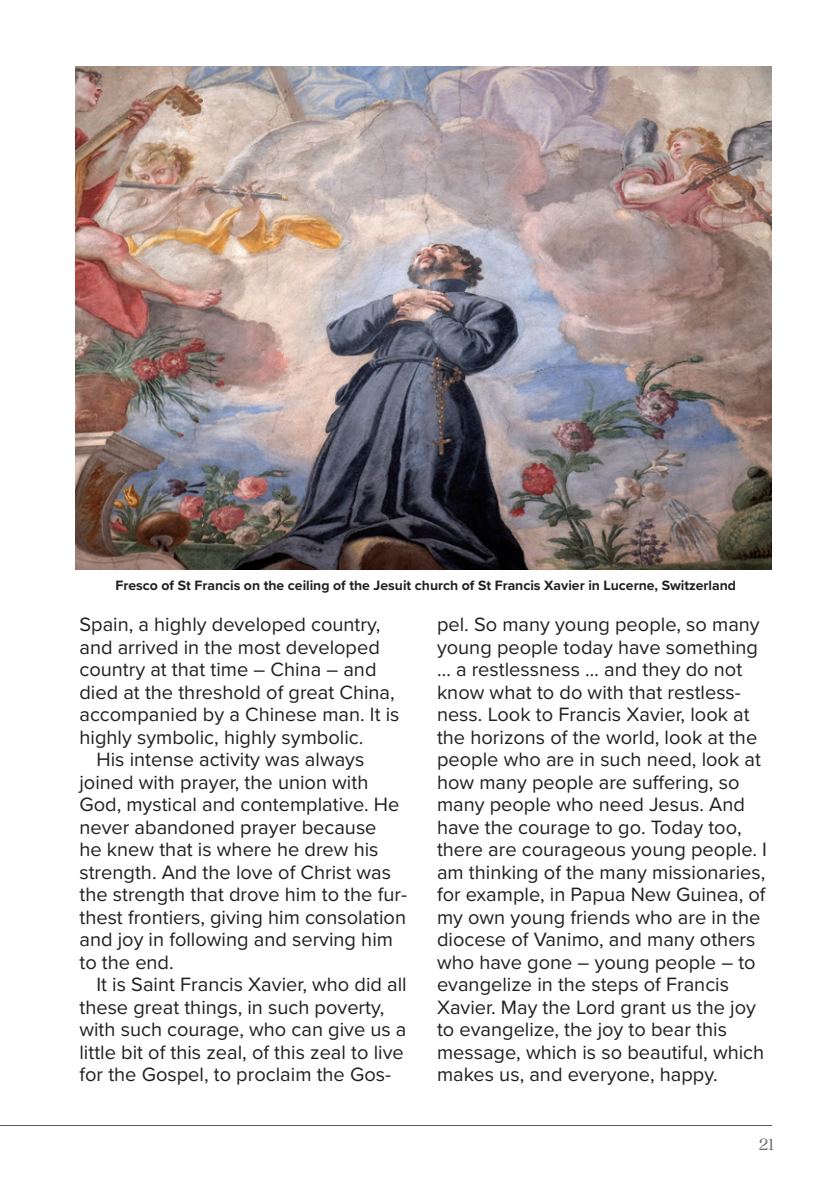
<style>
.page{position:relative;width:840px;height:1191px;background:#fff}
.page>*{position:absolute;margin:0;border:0;box-sizing:border-box;transform-origin:0 0}
.t1{font:20px/22.4px "Proxima Nova";color:#231f20}
.t2{font:18px "Quincy CF";color:#6c6d70}
.t3{font:700 14px "Proxima Nova";color:#231f20}
</style>
<div class="page">
<hr style="left:0;top:1125px;width:771px;height:1px;background:#57585a">
<img style="left:76px;top:67px;width:695px;height:502px">
<p class="t3" style="left:115px;top:575px;width:621px">Fresco of St Francis on the ceiling of the Jesuit church of St Francis Xavier in Lucerne, Switzerland</p>
<p class="t1" style="left:79px;top:612px;width:302px">Spain, a highly developed country,</p>
<p class="t1" style="left:79px;top:635px;width:302px">and arrived in the most developed</p>
<p class="t1" style="left:79px;top:657px;width:298px">country at that time – China – and</p>
<p class="t1" style="left:79px;top:680px;width:316px">died at the threshold of great China,</p>
<p class="t1" style="left:79px;top:702px;width:321px">accompanied by a Chinese man. It is</p>
<p class="t1" style="left:79px;top:725px;width:285px">highly symbolic, highly symbolic.</p>
<p class="t1" style="left:96px;top:747px;width:269px">His intense activity was always</p>
<p class="t1" style="left:79px;top:770px;width:290px">joined with prayer, the union with</p>
<p class="t1" style="left:79px;top:792px;width:321px">God, mystical and contemplative. He</p>
<p class="t1" style="left:79px;top:815px;width:298px">never abandoned prayer because</p>
<p class="t1" style="left:79px;top:837px;width:300px">he knew that is where he drew his</p>
<p class="t1" style="left:79px;top:860px;width:313px">strength. And the love of Christ was</p>
<p class="t1" style="left:79px;top:882px;width:329px">the strength that drove him to the fur-</p>
<p class="t1" style="left:79px;top:905px;width:328px">thest frontiers, giving him consolation</p>
<p class="t1" style="left:79px;top:927px;width:315px">and joy in following and serving him</p>
<p class="t1" style="left:79px;top:950px;width:96px">to the end.</p>
<p class="t1" style="left:96px;top:972px;width:311px">It is Saint Francis Xavier, who did all</p>
<p class="t1" style="left:79px;top:995px;width:306px">these great things, in such poverty,</p>
<p class="t1" style="left:79px;top:1017px;width:328px">with such courage, who can give us a</p>
<p class="t1" style="left:79px;top:1040px;width:325px">little bit of this zeal, of this zeal to live</p>
<p class="t1" style="left:79px;top:1062px;width:313px">for the Gospel, to proclaim the Gos-</p>
<p class="t1" style="left:437px;top:612px;width:331px">pel. So many young people, so many young people today have something … a restlessness … and they do not know what to do with that restless&shy;ness. Look to Francis Xavier, look at the horizons of the world, look at the people who are in such need, look at how many people are suffering, so many people who need Jesus. And have the courage to go. Today too, there are courageous young people. I am thinking of the many missionaries, for example, in Papua New Guinea, of my own young friends who are in the diocese of Vanimo, and many others who have gone – young people – to evangelize in the steps of Francis Xavier. May the Lord grant us the joy to evangelize, the joy to bear this message, which is so beautiful, which makes us, and everyone, happy.</p>
<p class="t2" style="left:758px;top:1131px;width:17px">21</p>
</div>
